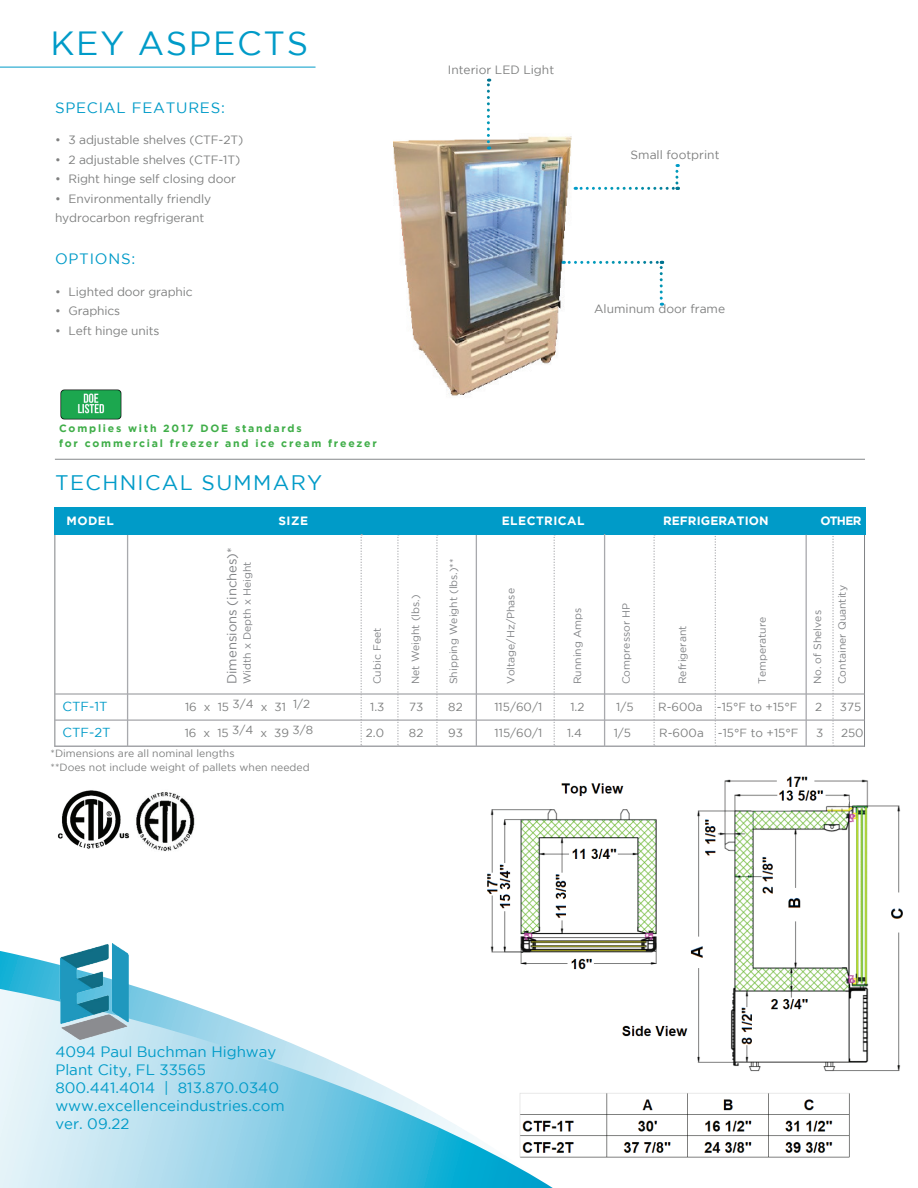
<style>
.page{position:relative;width:918px;height:1188px;background:#fff}
.page>*{position:absolute;margin:0;border:0;box-sizing:border-box;transform-origin:0 0}
.t1{font:33.45px "Gotham";letter-spacing:.05em;color:#009bc8}
.t2{font:21px "Gotham";letter-spacing:.065em;color:#009bc8}
.t3{font:15px/18px "Gotham";color:#009bc8}
.t4{font:15px "Gotham";letter-spacing:.05em;color:#009bc8}
.t5{font:13.05px "Gotham";color:#808285}
.t6{font:13.05px "Gotham";color:#009bc8}
.t7{font:12px/19.5px "Gotham";letter-spacing:-.01em;color:#7f8080}
.t8{font:700 12px "Gotham";letter-spacing:.025em;color:#fff}
.t9{font:11.7px "Gotham";color:#7f8080}
.t10{font:10.5px "Gotham";color:#808285}
.t11{font:10.5px/14.4px "Gotham";color:#7f8080}
.t12{font:700 10.5px/15px "Gotham";letter-spacing:.17em;color:#40ae49}
</style>
<div class="page">
<img style="left:487px;top:776px;width:416px;height:382px">
<img style="left:393px;top:135px;width:181px;height:261px">
<svg style="left:0;top:951px;width:549px;height:38px"></svg>
<svg style="left:0;top:989px;width:553px;height:199px"></svg>
<svg style="left:715px;top:536px;width:1px;height:208px"></svg>
<svg style="left:832px;top:536px;width:2px;height:208px"></svg>
<hr style="left:127px;top:535px;width:1px;height:212px;background:#a8a9ad">
<hr style="left:476px;top:535px;width:1px;height:212px;background:#a8a9ad">
<svg style="left:436px;top:535px;width:2px;height:211px"></svg>
<svg style="left:653px;top:535px;width:2px;height:211px"></svg>
<svg style="left:397px;top:535px;width:2px;height:211px"></svg>
<svg style="left:554px;top:535px;width:1px;height:211px"></svg>
<div style="left:54px;top:507px;width:811px;height:28px;background:#009bc8"></div>
<svg style="left:361px;top:534px;width:1px;height:212px"></svg>
<hr style="left:604px;top:535px;width:1px;height:263px;background:#fff">
<hr style="left:806px;top:535px;width:1px;height:212px;background:#a8a9ad">
<hr style="left:54px;top:746px;width:810px;height:1px;background:#a8a9ad">
<hr style="left:54px;top:719px;width:810px;height:2px;background:#a8a9ad">
<hr style="left:54px;top:693px;width:810px;height:2px;background:#a8a9ad">
<hr style="left:55px;top:459px;width:810px;height:1px;background:#939598">
<hr style="left:604px;top:534px;width:1px;height:213px;background:#a8a9ad">
<svg style="left:487px;top:79px;width:3px;height:70px"></svg>
<svg style="left:563px;top:261px;width:100px;height:45px"></svg>
<hr style="left:0;top:67px;width:316px;height:1px;background:#009bc8">
<img style="left:136px;top:792px;width:59px;height:59px">
<img style="left:59px;top:943px;width:82px;height:99px">
<svg style="left:575px;top:164px;width:103px;height:26px"></svg>
<img style="left:60px;top:389px;width:62px;height:31px">
<img style="left:57px;top:790px;width:73px;height:59px">
<h1 class="t1" style="left:51px;top:25px;width:259px">KEY ASPECTS</h1>
<p class="t4" style="left:55px;top:99px;width:171px">SPECIAL FEATURES:</p>
<p class="t7" style="left:55px;top:130px;width:190px">• 3 adjustable shelves (CTF-2T)</p>
<p class="t7" style="left:55px;top:150px;width:187px">• 2 adjustable shelves (CTF-1T)</p>
<p class="t7" style="left:55px;top:169px;width:182px">• Right hinge self closing door</p>
<p class="t7" style="left:55px;top:189px;width:158px">• Environmentally friendly hydrocarbon regfrigerant</p>
<p class="t4" style="left:55px;top:250px;width:82px">OPTIONS:</p>
<p class="t7" style="left:55px;top:282px;width:139px">• Lighted door graphic</p>
<p class="t7" style="left:55px;top:301px;width:67px">• Graphics</p>
<p class="t7" style="left:55px;top:321px;width:106px">• Left hinge units</p>
<p class="t12" style="left:59px;top:420px;width:319px">Complies with 2017 DOE standards<br>for commercial freezer and ice cream freezer</p>
<h2 class="t2" style="left:55px;top:471px;width:269px">TECHNICAL SUMMARY</h2>
<p class="t7" style="left:448px;top:60px;width:108px">Interior LED Light</p>
<p class="t7" style="left:631px;top:145px;width:90px">Small footprint</p>
<p class="t7" style="left:594px;top:299px;width:133px">Aluminum door frame</p>
<p class="t8" style="left:67px;top:514px;width:49px">MODEL</p>
<p class="t8" style="left:279px;top:514px;width:31px">SIZE</p>
<p class="t8" style="left:502px;top:514px;width:84px">ELECTRICAL</p>
<p class="t8" style="left:663px;top:514px;width:107px">REFRIGERATION</p>
<p class="t8" style="left:820px;top:514px;width:43px">OTHER</p>
<p class="t5" style="left:225px;top:684px;width:138px;rotate:-90deg">Dimensions (inches)*</p>
<p class="t10" style="left:241px;top:684px;width:124px;rotate:-90deg">Width x Depth x Height</p>
<p class="t10" style="left:371px;top:684px;width:58px;rotate:-90deg">Cubic Feet</p>
<p class="t10" style="left:410px;top:684px;width:91px;rotate:-90deg">Net Weight (lbs.)</p>
<p class="t10" style="left:448px;top:684px;width:127px;rotate:-90deg">Shipping Weight (lbs.)**</p>
<p class="t10" style="left:505px;top:684px;width:97px;rotate:-90deg">Voltage/Hz/Phase</p>
<p class="t10" style="left:572px;top:684px;width:78px;rotate:-90deg">Running Amps</p>
<p class="t10" style="left:620px;top:684px;width:83px;rotate:-90deg">Compressor HP</p>
<p class="t10" style="left:677px;top:684px;width:60px;rotate:-90deg">Refrigerant</p>
<p class="t10" style="left:756px;top:684px;width:69px;rotate:-90deg">Temperature</p>
<p class="t10" style="left:812px;top:684px;width:75px;rotate:-90deg">No. of Shelves</p>
<p class="t10" style="left:836px;top:684px;width:101px;rotate:-90deg">Container Quantity</p>
<p class="t6" style="left:62px;top:700px;width:47px">CTF-1T</p>
<p class="t9" style="left:185px;top:701px;width:127px">16 x 15 3/4 x 31 1/2</p>
<p class="t9" style="left:370px;top:701px;width:16px">1.3</p>
<p class="t9" style="left:409px;top:701px;width:16px">73</p>
<p class="t9" style="left:448px;top:701px;width:16px">82</p>
<p class="t9" style="left:494px;top:701px;width:49px">115/60/1</p>
<p class="t9" style="left:570px;top:701px;width:16px">1.2</p>
<p class="t9" style="left:616px;top:701px;width:19px">1/5</p>
<p class="t9" style="left:658px;top:701px;width:141px">R-600a -15°F to +15°F</p>
<p class="t9" style="left:815px;top:701px;width:9px">2</p>
<p class="t9" style="left:840px;top:701px;width:23px">375</p>
<p class="t6" style="left:62px;top:726px;width:50px">CTF-2T</p>
<p class="t9" style="left:185px;top:727px;width:130px">16 x 15 3/4 x 39 3/8</p>
<p class="t9" style="left:366px;top:727px;width:20px">2.0</p>
<p class="t9" style="left:409px;top:727px;width:16px">82</p>
<p class="t9" style="left:448px;top:727px;width:16px">93</p>
<p class="t9" style="left:495px;top:727px;width:49px">115/60/1</p>
<p class="t9" style="left:567px;top:727px;width:16px">1.4</p>
<p class="t9" style="left:614px;top:727px;width:19px">1/5</p>
<p class="t9" style="left:659px;top:727px;width:141px">R-600a -15°F to +15°F</p>
<p class="t9" style="left:816px;top:727px;width:9px">3</p>
<p class="t9" style="left:841px;top:727px;width:24px">250</p>
<p class="t11" style="left:51px;top:745px;width:261px">*Dimensions are all nominal lengths<br>**Does not include weight of pallets when needed</p>
<p class="t3" style="left:55px;top:1042px;width:231px">4094 Paul Buchman Highway<br>Plant City, FL 33565<br>800.441.4014 | 813.870.0340 www.excellenceindustries.com ver. 09.22</p>
</div>
